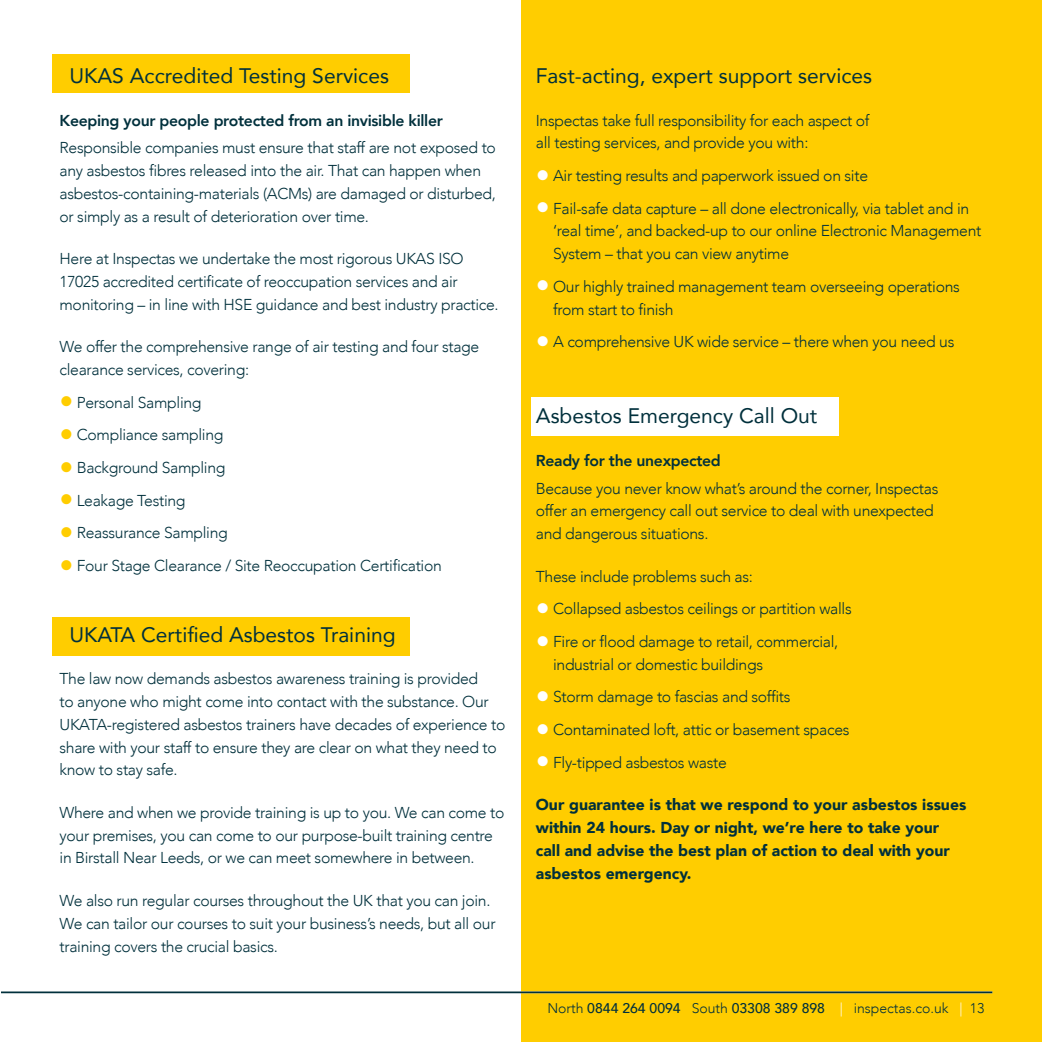
<style>
.page{position:relative;width:1042px;height:1042px;background:#fff}
.page>*{position:absolute;margin:0;border:0;box-sizing:border-box;transform-origin:0 0}
.t1{font:21px "Avenir";color:#00303c}
.t2{font:300 15.75px/22.8px "Avenir";letter-spacing:-.02em;color:#00303c}
.t3{font:900 15.75px/22.8px "Avenir";color:#00303c}
.t4{font:800 15.75px "Avenir";letter-spacing:-.02em;color:#00303c}
.t5{font:300 14px "Avenir";color:#00303c}
.s1{font-size:28px;color:#ffcd00}
.s2{font-size:28px;color:#fff}
.s3{font-weight:500}
.s4{color:#fff}
</style>
<div class="page">
<div style="left:521px;top:0;width:521px;height:1042px;background:#ffcd00"></div>
<div style="left:52px;top:617px;width:358px;height:38px;background:#ffcd00"></div>
<div style="left:531px;top:397px;width:307px;height:39px;background:#fff"></div>
<div style="left:52px;top:55px;width:358px;height:38px;background:#ffcd00"></div>
<hr style="left:1px;top:991px;width:991px;height:2px;background:#00303c">
<h1 class="t1" style="left:69px;top:59px;width:321px">UKAS Accredited Testing Services</h1>
<p class="t4" style="left:60px;top:108px;width:385px">Keeping your people protected from an invisible killer</p>
<p class="t2" style="left:60px;top:137px;width:438px">Responsible companies must ensure that staff are not exposed to any asbestos fibres released into the air. That can happen when asbestos-containing-materials (ACMs) are damaged or disturbed, or simply as a result of deterioration over time.</p>
<p class="t2" style="left:60px;top:247px;width:441px">Here at Inspectas we undertake the most rigorous UKAS ISO<br>17025 accredited certificate of reoccupation services and air monitoring – in line with HSE guidance and best industry practice.</p>
<p class="t2" style="left:60px;top:335px;width:421px">We offer the comprehensive range of air testing and four stage clearance services, covering:</p>
<p class="t2" style="left:60px;top:391px;width:144px"><span class="s1">•</span> Personal Sampling</p>
<p class="t2" style="left:60px;top:424px;width:165px"><span class="s1">•</span> Compliance sampling</p>
<p class="t2" style="left:60px;top:456px;width:167px"><span class="s1">•</span> Background Sampling</p>
<p class="t2" style="left:60px;top:489px;width:128px"><span class="s1">•</span> Leakage Testing</p>
<p class="t2" style="left:60px;top:522px;width:170px"><span class="s1">•</span> Reassurance Sampling</p>
<p class="t2" style="left:60px;top:554px;width:384px"><span class="s1">•</span> Four Stage Clearance / Site Reoccupation Certification</p>
<h1 class="t1" style="left:69px;top:617px;width:328px">UKATA Certified Asbestos Training</h1>
<p class="t2" style="left:60px;top:667px;width:447px">The law now demands asbestos awareness training is provided<br>to anyone who might come into contact with the substance. Our UKATA-registered asbestos trainers have decades of experience to share with your staff to ensure they are clear on what they need to know to stay safe.</p>
<p class="t2" style="left:60px;top:801px;width:446px">Where and when we provide training is up to you. We can come to your premises, you can come to our purpose-built training centre in Birstall Near Leeds, or we can meet somewhere in between.</p>
<p class="t2" style="left:60px;top:889px;width:437px">We also run regular courses throughout the UK that you can join.<br>We can tailor our courses to suit your business’s needs, but all our training covers the crucial basics.</p>
<h1 class="t1" style="left:536px;top:59px;width:338px">Fast-acting, expert support services</h1>
<p class="t2" style="left:536px;top:109px;width:335px">Inspectas take full responsibility for each aspect of all testing services, and provide you with:</p>
<p class="t2" style="left:536px;top:164px;width:334px"><span class="s2">•</span> Air testing results and paperwork issued on site</p>
<p class="t2" style="left:553px;top:197px;width:430px;text-indent:-17px"><span class="s2">•</span> Fail-safe data capture – all done electronically, via tablet and in ‘real time’, and backed-up to our online Electronic Management<br>System – that you can view anytime</p>
<p class="t2" style="left:553px;top:275px;width:408px;text-indent:-17px"><span class="s2">•</span> Our highly trained management team overseeing operations from start to finish</p>
<p class="t2" style="left:536px;top:331px;width:420px"><span class="s2">•</span> A comprehensive UK wide service – there when you need us</p>
<h1 class="t1" style="left:536px;top:399px;width:283px">Asbestos Emergency Call Out</h1>
<p class="t4" style="left:536px;top:448px;width:186px">Ready for the unexpected</p>
<p class="t2" style="left:536px;top:477px;width:404px">Because you never know what’s around the corner, Inspectas offer an emergency call out service to deal with unexpected and dangerous situations.</p>
<p class="t2" style="left:536px;top:565px;width:218px">These include problems such as:</p>
<p class="t2" style="left:536px;top:597px;width:317px"><span class="s2">•</span> Collapsed asbestos ceilings or partition walls</p>
<p class="t2" style="left:553px;top:630px;width:287px;text-indent:-17px"><span class="s2">•</span> Fire or flood damage to retail, commercial, industrial or domestic buildings</p>
<p class="t2" style="left:536px;top:686px;width:256px"><span class="s2">•</span> Storm damage to fascias and soffits</p>
<p class="t2" style="left:536px;top:718px;width:315px"><span class="s2">•</span> Contaminated loft, attic or basement spaces</p>
<p class="t2" style="left:536px;top:751px;width:192px"><span class="s2">•</span> Fly-tipped asbestos waste</p>
<p class="t3" style="left:536px;top:793px;width:432px">Our guarantee is that we respond to your asbestos issues within 24 hours. Day or night, we’re here to take your call and advise the best plan of action to deal with your asbestos emergency.</p>
<p class="t5" style="left:547px;top:999px;width:439px">North <span class="s3">0844 264 0094</span> South <span class="s3">03308 389 898</span> <span class="s4">|</span> inspectas.co.uk <span class="s4">|</span> 13</p>
</div>
